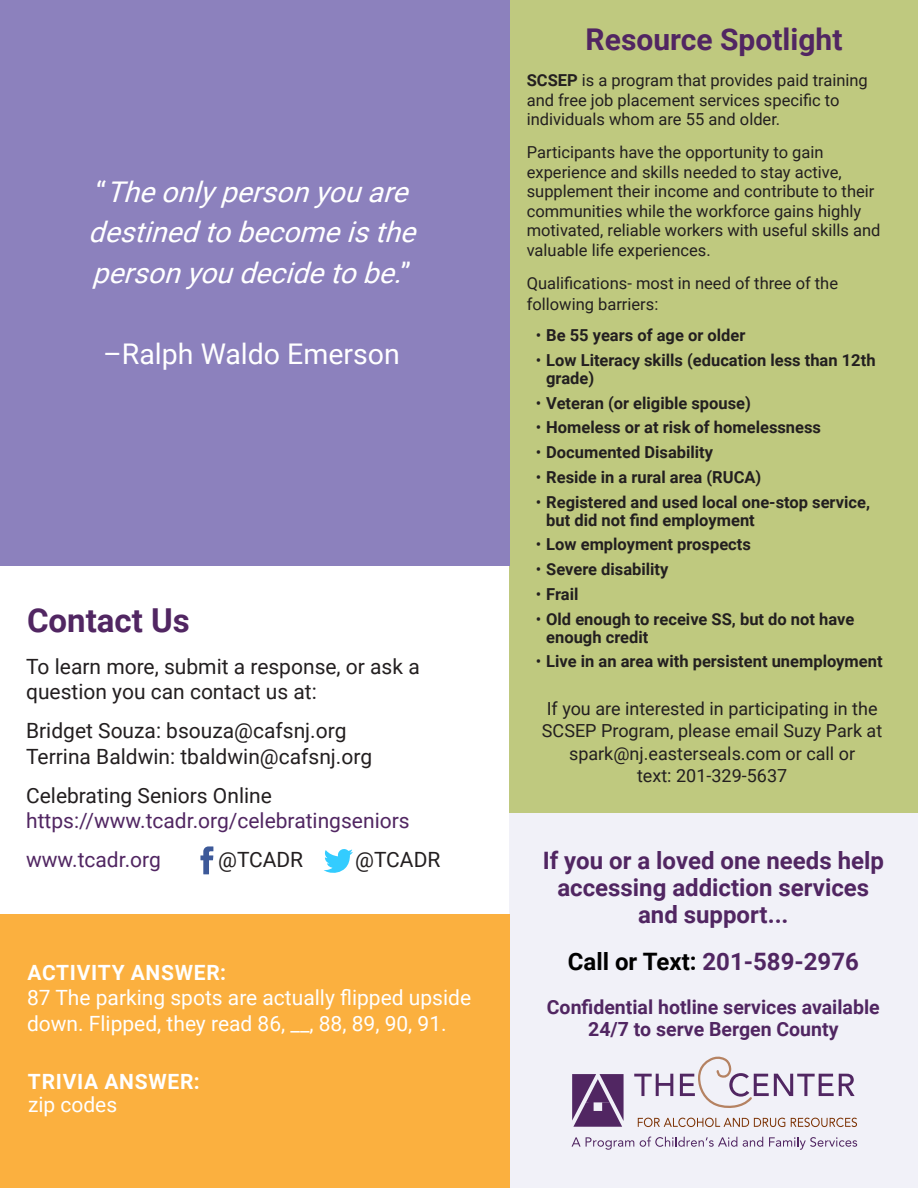
<style>
.page{position:relative;width:918px;height:1188px;background:#fff}
.page>*{position:absolute;margin:0;border:0;box-sizing:border-box;transform-origin:0 0}
.body{font:700 33px "Roboto";color:#512662}
.sub_title{font:700 30px "Roboto";color:#512662}
.body-2{font:italic 28.5px/40.5px "Roboto";color:#fff}
.body-3{font:28.5px "Roboto";color:#fff}
.sub_title-2{font:700 24px/27px "Roboto";color:#512662;text-align:center}
.body-4{font:21px/25.5px "Roboto";color:#231f20}
.body-5{font:21px/25.5px "Roboto";color:#fff}
.body-6{font:21px/25.5px "Roboto";color:#512662}
.body-7{font:700 21px "Roboto";letter-spacing:.035em;color:#fff}
.sub_title-3{font:700 19.5px/22.5px "Roboto";color:#512662;text-align:center}
.body-8{font:18px/22.5px "Roboto";color:#231f20;text-align:center}
.body-9{font:16.5px/19.5px "Roboto";color:#231f20}
.t1{font:700 16.5px/18px "Roboto";color:#231f20}
.s1{font-style:normal}
.s2{color:#231f20}
.s3{font-weight:700}
.s4{font-weight:400}
.s5{color:#000}
</style>
<div class="page">
<div style="left:509px;top:0;width:409px;height:824px;background:#bfc97f"></div>
<div style="left:509px;top:813px;width:409px;height:375px;background:#f1f1f8"></div>
<div style="left:0;top:0;width:509px;height:566px;background:#8c81bd"></div>
<div style="left:0;top:915px;width:509px;height:273px;background:#fbb03f"></div>
<svg style="left:200px;top:846px;width:13px;height:28px"></svg>
<svg style="left:324px;top:849px;width:29px;height:24px"></svg>
<svg style="left:572px;top:1137px;width:62px;height:13px"></svg>
<svg style="left:640px;top:1137px;width:97px;height:10px"></svg>
<svg style="left:743px;top:1137px;width:20px;height:10px"></svg>
<svg style="left:769px;top:1137px;width:88px;height:13px"></svg>
<svg style="left:638px;top:1118px;width:147px;height:9px"></svg>
<svg style="left:791px;top:1118px;width:66px;height:9px"></svg>
<svg style="left:572px;top:1074px;width:52px;height:53px;background:#704e7f"></svg>
<svg style="left:634px;top:1074px;width:39px;height:22px"></svg>
<svg style="left:680px;top:1056px;width:175px;height:52px"></svg>
<p class="body-2" style="left:88px;top:170px;width:339px"><span class="s1">“</span> Theonlypersonyouare destinedtobecomeisthe personyoudecidetobe.<span class="s1">”</span></p>
<p class="body-3" style="left:103px;top:333px;width:298px">–Ralph Waldo Emerson</p>
<p class="body" style="left:27px;top:597px;width:164px">Contact Us</p>
<p class="body-4" style="left:26px;top:653px;width:395px">To learn more, submit a response, or ask a question you can contact us at:</p>
<p class="body-4" style="left:26px;top:717px;width:347px">Bridget Souza: bsouza@cafsnj.org<br>Terrina Baldwin: tbaldwin@cafsnj.org</p>
<p class="body-6" style="left:26px;top:782px;width:385px"><span class="s2">Celebrating Seniors Online </span>https://www.tcadr.org/celebratingseniors</p>
<p class="body-6" style="left:26px;top:846px;width:136px">www.tcadr.org</p>
<p class="body-4" style="left:218px;top:846px;width:87px">@TCADR</p>
<p class="body-4" style="left:355px;top:846px;width:87px">@TCADR</p>
<p class="body-5" style="left:27px;top:959px;width:446px"><span class="s3">ACTIVITY ANSWER:<br></span>87 The parking spots are actually flipped upside down. Flipped, they read 86, __, 88, 89, 90, 91.</p>
<p class="body-7" style="left:28px;top:1067px;width:173px">TRIVIA ANSWER:</p>
<p class="body-5" style="left:28px;top:1091px;width:91px">zip codes</p>
<p class="sub_title" style="left:586px;top:18px;width:258px">Resource Spotlight</p>
<p class="body-9" style="left:527px;top:70px;width:343px"><span class="s3">SCSEP</span> is a program that provides paid training and free job placement services specific to individuals whom are 55 and older.</p>
<p class="body-9" style="left:527px;top:142px;width:355px">Participants have the opportunity to gain experience and skills needed to stay active, supplement their income and contribute to their communities while the workforce gains highly motivated, reliable workers with useful skills and valuable life experiences.</p>
<p class="body-9" style="left:527px;top:272px;width:313px;line-height:21px">Qualifications- most in need of three of the following barriers:</p>
<p class="t1" style="left:536px;top:326px;width:211px"><span class="s4">•</span> Be 55 years of age or older</p>
<p class="t1" style="left:546px;top:350px;width:331px;text-indent:-10px"><span class="s4">•</span> Low Literacy skills (education less than 12th grade)</p>
<p class="t1" style="left:536px;top:393px;width:217px"><span class="s4">•</span> Veteran (or eligible spouse)</p>
<p class="t1" style="left:536px;top:418px;width:287px"><span class="s4">•</span> Homeless or at risk of homelessness</p>
<p class="t1" style="left:536px;top:443px;width:179px"><span class="s4">•</span> Documented Disability</p>
<p class="t1" style="left:536px;top:467px;width:227px"><span class="s4">•</span> Reside in a rural area (RUCA)</p>
<p class="t1" style="left:546px;top:492px;width:325px;text-indent:-10px"><span class="s4">•</span> Registered and used local one-stop service, but did not find employment</p>
<p class="t1" style="left:536px;top:535px;width:217px"><span class="s4">•</span> Low employment prospects</p>
<p class="t1" style="left:536px;top:560px;width:134px"><span class="s4">•</span> Severe disability</p>
<p class="t1" style="left:536px;top:584px;width:44px"><span class="s4">•</span> Frail</p>
<p class="t1" style="left:546px;top:609px;width:310px;text-indent:-10px"><span class="s4">•</span> Old enough to receive SS, but do not have enough credit</p>
<p class="t1" style="left:536px;top:652px;width:348px"><span class="s4">•</span> Live in an area with persistent unemployment</p>
<p class="body-8" style="left:542px;top:696px;width:342px">If you are interested in participating in the SCSEP Program, please email Suzy Park at spark@nj.easterseals.com or call or<br>text: 201-329-5637</p>
<p class="sub_title-2" style="left:543px;top:846px;width:343px">If you or a loved one needs help accessing addiction services and support...</p>
<p class="sub_title-2" style="left:568px;top:948px;width:293px"><span class="s5">Call or Text:</span> 201-589-2976</p>
<p class="sub_title-3" style="left:547px;top:995px;width:334px">Confidential hotline services available<br>24/7 to serve Bergen County</p>
</div>
